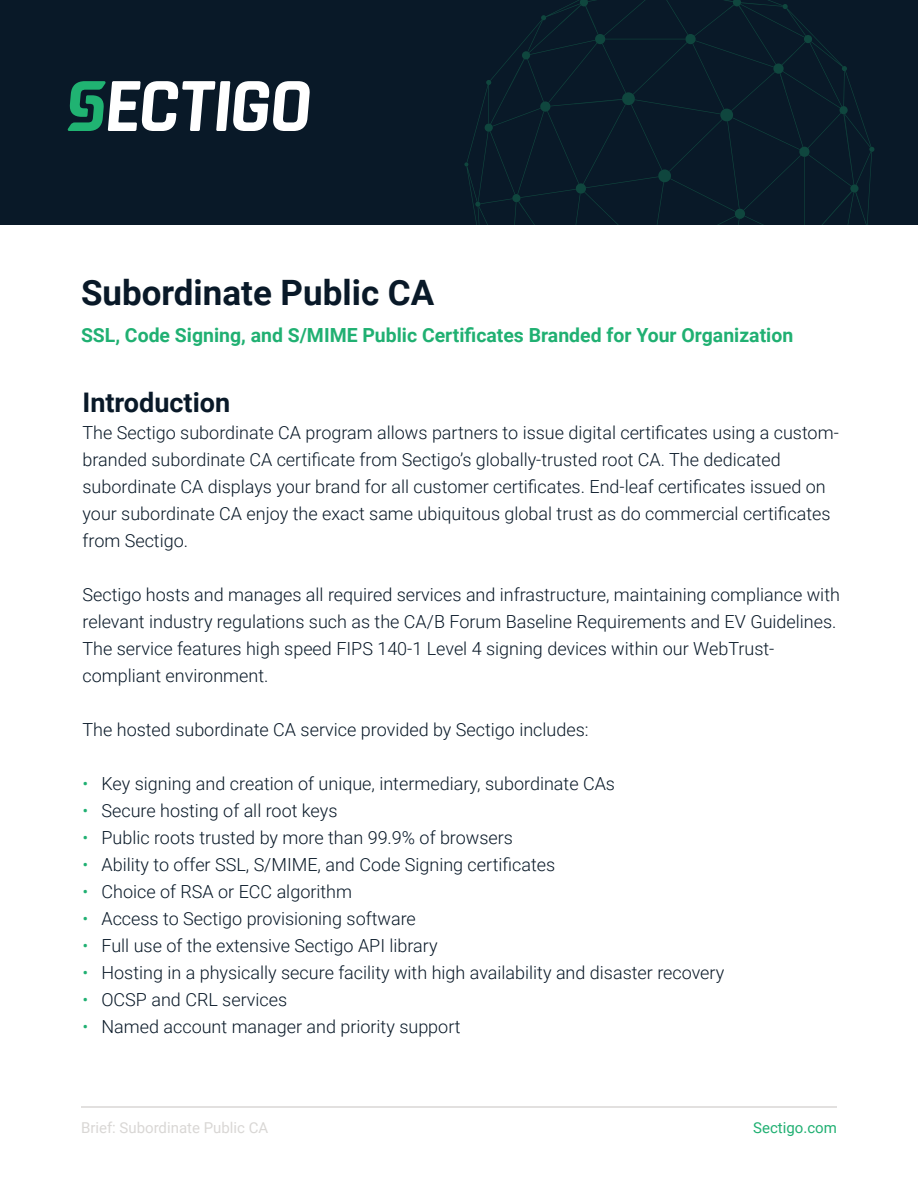
<style>
.page{position:relative;width:918px;height:1188px;background:#fff}
.page>*{position:absolute;margin:0;border:0;box-sizing:border-box;transform-origin:0 0}
.t1{font:700 34.95px "Roboto";color:#091928}
.t2{font:700 27px "Roboto";color:#091928}
.t3{font:700 19.35px "Roboto";color:#20b072}
.t4{font:300 18px/27px "Roboto";color:#091928}
.t5{font:15px "Roboto";color:#d9d7d5}
.t6{font:15px "Roboto";color:#20b072}
.s1{color:#20b072}
</style>
<div class="page">
<hr style="left:81px;top:1106px;width:756px;height:2px;background:#d9d7d5">
<div style="left:0;top:0;width:918px;height:225px;background:#091928"></div>
<svg style="left:464px;top:0;width:411px;height:225px"></svg>
<svg style="left:67px;top:81px;width:243px;height:50px"></svg>
<p class="t1" style="left:81px;top:268px;width:355px">Subordinate Public CA</p>
<p class="t3" style="left:81px;top:322px;width:714px">SSL, Code Signing, and S/MIME Public Certificates Branded for Your Organization</p>
<p class="t2" style="left:82px;top:383px;width:149px">Introduction</p>
<p class="t4" style="left:82px;top:418px;width:758px">The Sectigo subordinate CA program allows partners to issue digital certificates using a custom&shy;branded subordinate CA certificate from Sectigo’s globally-trusted root CA. The dedicated subordinate CA displays your brand for all customer certificates. End-leaf certificates issued on your subordinate CA enjoy the exact same ubiquitous global trust as do commercial certificates from Sectigo.</p>
<p class="t4" style="left:82px;top:580px;width:759px">Sectigo hosts and manages all required services and infrastructure, maintaining compliance with relevant industry regulations such as the CA/B Forum Baseline Requirements and EV Guidelines.<br>The service features high speed FIPS 140-1 Level 4 signing devices within our WebTrust&shy;compliant environment.</p>
<p class="t4" style="left:82px;top:715px;width:508px">The hosted subordinate CA service provided by Sectigo includes:</p>
<p class="t4" style="left:82px;top:769px;width:534px"><span class="s1">•</span> Key signing and creation of unique, intermediary, subordinate CAs</p>
<p class="t4" style="left:82px;top:796px;width:256px"><span class="s1">•</span> Secure hosting of all root keys</p>
<p class="t4" style="left:82px;top:823px;width:432px"><span class="s1">•</span> Public roots trusted by more than 99.9% of browsers</p>
<p class="t4" style="left:82px;top:850px;width:474px"><span class="s1">•</span> Ability to offer SSL, S/MIME, and Code Signing certificates</p>
<p class="t4" style="left:82px;top:877px;width:271px"><span class="s1">•</span> Choice of RSA or ECC algorithm</p>
<p class="t4" style="left:82px;top:904px;width:335px"><span class="s1">•</span> Access to Sectigo provisioning software</p>
<p class="t4" style="left:82px;top:931px;width:357px"><span class="s1">•</span> Full use of the extensive Sectigo API library</p>
<p class="t4" style="left:82px;top:958px;width:643px"><span class="s1">•</span> Hosting in a physically secure facility with high availability and disaster recovery</p>
<p class="t4" style="left:82px;top:985px;width:206px"><span class="s1">•</span> OCSP and CRL services</p>
<p class="t4" style="left:82px;top:1012px;width:380px"><span class="s1">•</span> Named account manager and priority support</p>
<p class="t5" style="left:81px;top:1118px;width:189px">Brief: Subordinate Public CA</p>
<p class="t6" style="left:753px;top:1118px;width:85px">Sectigo.com</p>
</div>
